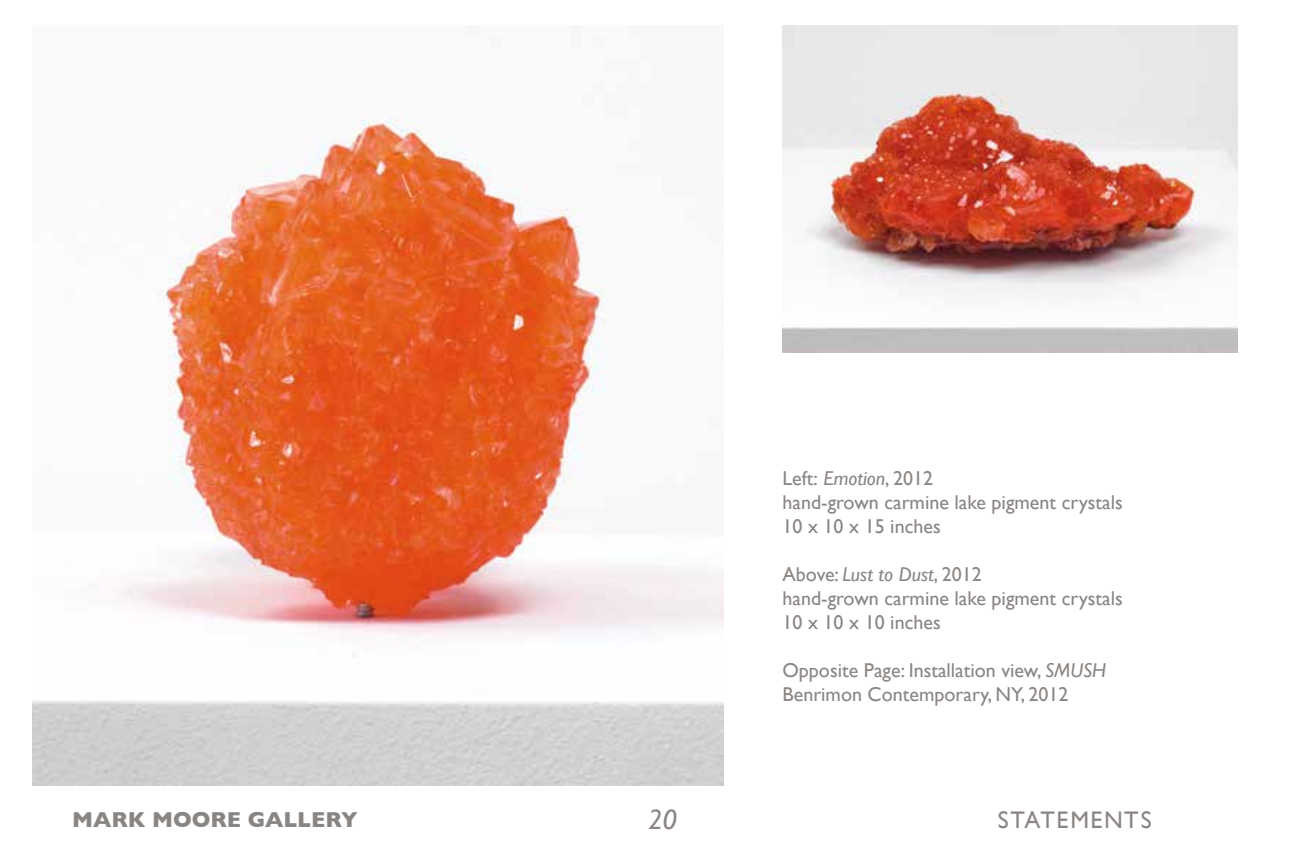
<style>
.page{position:relative;width:1296px;height:864px;background:#fff}
.page>*{position:absolute;margin:0;border:0;box-sizing:border-box;transform-origin:0 0}
.t1{font:italic 28px "Gill Sans";color:#8b8683}
.t2{font:24px "Gill Sans";color:#8b8683}
.t3{font:700 22px "Gill Sans";color:#888582}
.t4{font:20px/24px "Gill Sans";color:#8b8683}
.s1{font-style:italic}
</style>
<div class="page">
<img style="left:32px;top:117px;width:692px;height:669px">
<img style="left:783px;top:25px;width:454px;height:327px">
<p class="t3" style="left:72px;top:806px;width:100px">MARKMOO</p>
<p class="t3" style="left:211px;top:806px;width:54px">RE GALLE</p>
<p class="t3" style="left:325px;top:806px;width:34px">RY</p>
<h1 class="t1" style="left:648px;top:804px;width:31px">20</h1>
<p class="t4" style="left:783px;top:466px;width:342px">Left: <span class="s1">Emotion</span>, 2012<br>hand-grown carmine lake pigment crystals<br>10 x 10 x 15 inches</p>
<p class="t4" style="left:783px;top:562px;width:342px">Above: <span class="s1">Lust to Dust</span>, 2012<br>hand-grown carmine lake pigment crystals<br>10 x 10 x 10 inches</p>
<p class="t4" style="left:783px;top:658px;width:325px">Opposite Page: Installation view, <span class="s1">SMUSH<br></span>Benrimon Contemporary, NY, 2012</p>
<p class="t2" style="left:998px;top:806px;width:17px">statements</p>
</div>
